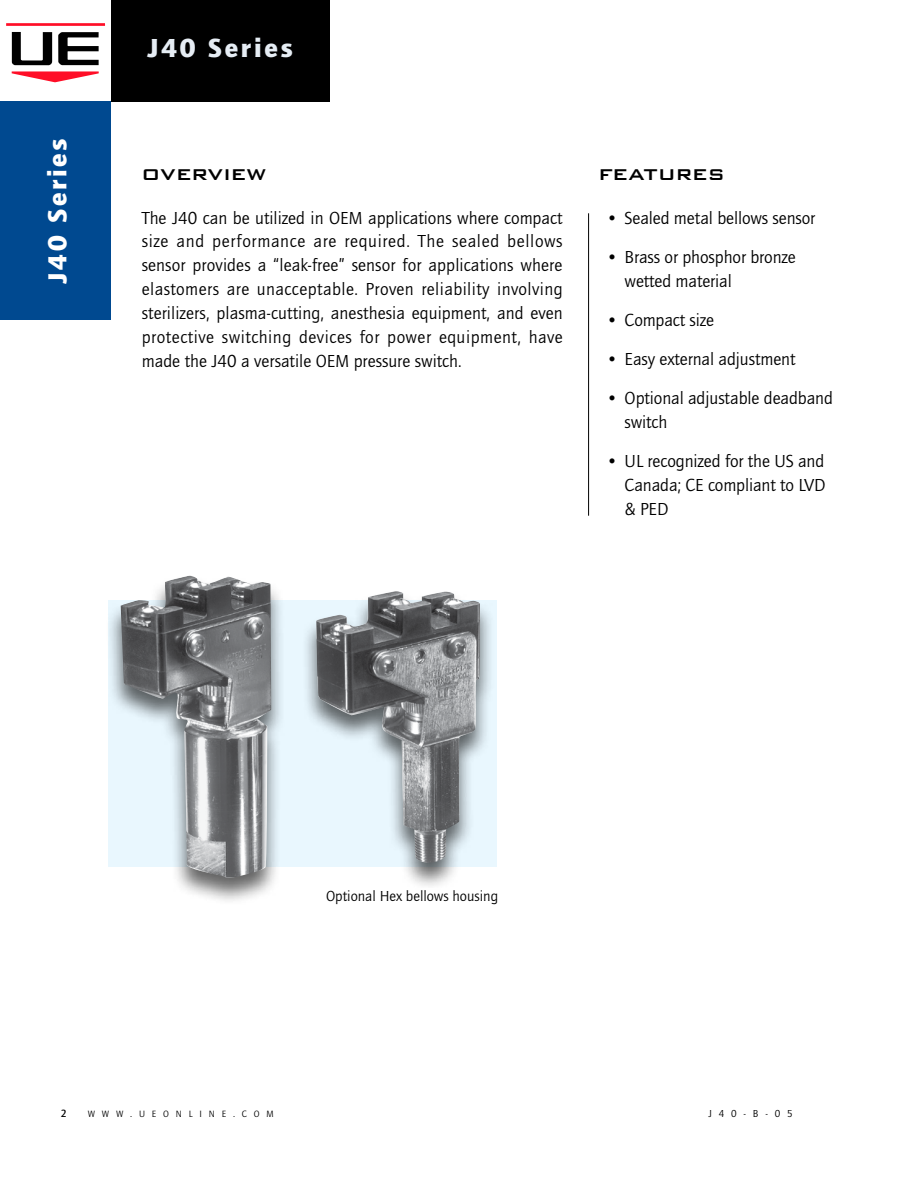
<style>
.page{position:relative;width:918px;height:1188px;background:#fff}
.page>*{position:absolute;margin:0;border:0;box-sizing:border-box;transform-origin:0 0}
.t1{font:900 27px "Quay Sans ITC";letter-spacing:.1em;color:#e6edf4}
.t2{font:900 27px "Quay Sans ITC";color:#fff}
.t3{font:500 25.5px "Bank Gothic BT";color:#000}
.t4{font:18px/24px "Quay Sans ITC";letter-spacing:-.005em;color:#000;text-align:justify}
.t5{font:15px "Quay Sans ITC";color:#000}
.t6{font:10.8px "Quay Sans Md ITC";color:#000}
.t7{font:10.5px "Quay Sans ITC Book SC900";color:#000}
.t8{font:9.45px "Quay Sans ITC Book SC900";letter-spacing:.72em;color:#000}
.s1{font-size:10.5px}
</style>
<div class="page">
<div style="left:111px;top:0;width:219px;height:102px;background:#000"></div>
<svg style="left:7px;top:24px;width:97px;height:2px"></svg>
<svg style="left:12px;top:32px;width:40px;height:33px"></svg>
<svg style="left:12px;top:71px;width:87px;height:11px"></svg>
<svg style="left:58px;top:32px;width:41px;height:33px"></svg>
<div style="left:5px;top:22px;width:101px;height:64px;border:1px solid #fff"></div>
<hr style="left:588px;top:213px;width:1px;height:303px;background:#000">
<div style="left:0;top:101px;width:111px;height:219px;background:#004990"></div>
<div style="left:106px;top:574px;width:389px;height:332px;background:#000;opacity:.6"></div>
<img style="left:121px;top:576px;width:359px;height:304px">
<h1 class="t2" style="left:42px;top:283px;width:146px;rotate:-90deg">J40 Series</h1>
<h1 class="t1" style="left:148px;top:33px;width:146px">J40 Series</h1>
<h2 class="t3" style="left:142px;top:159px;width:126px">overview</h2>
<h2 class="t3" style="left:598px;top:159px;width:128px">features</h2>
<p class="t4" style="left:606px;top:206px;width:211px">• Sealed metal bellows sensor</p>
<p class="t4" style="left:625px;top:245px;width:173px;text-indent:-18px">• Brass or phosphor bronze wetted material</p>
<p class="t4" style="left:606px;top:308px;width:109px">• Compact size</p>
<p class="t4" style="left:606px;top:347px;width:191px">• Easy external adjustment</p>
<p class="t4" style="left:625px;top:386px;width:210px;text-indent:-18px">• Optional adjustable deadband switch</p>
<p class="t4" style="left:625px;top:449px;width:202px;text-indent:-18px">• UL recognized for the US and Canada; CE compliant to LVD &amp; PED</p>
<p class="t4" style="left:142px;top:206px;width:423px">The J40 can be utilized in OEM applications where compact size and performance are required. The sealed bellows sensor provides a “leak-free” sensor for applications where elastomers are unacceptable. Proven reliability involving sterilizers, plasma-cutting, anesthesia equipment, and even protective switching devices for power equipment, have made the J40 a versatile OEM pressure switch.</p>
<p class="t5" style="left:326px;top:888px;width:174px">Optional Hex bellows housing</p>
<p class="t6" style="left:61px;top:1107px;width:7px">2</p>
<p class="t8" style="left:88px;top:1108px;width:188px">WWW<span class="s1">.</span>UEONLINE<span class="s1">.</span>COM</p>
<p class="t7" style="left:708px;top:1107px;width:86px">J40-B-05</p>
</div>
